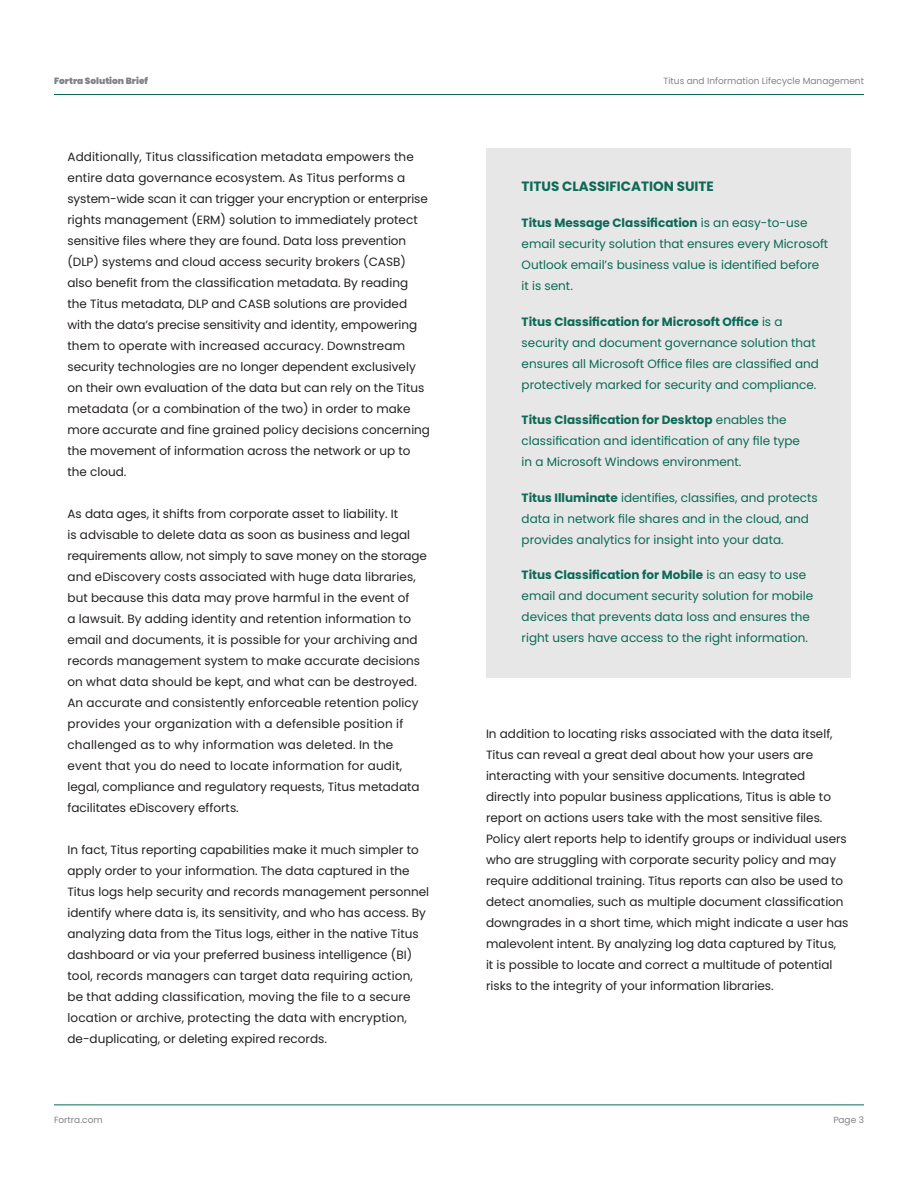
<style>
.page{position:relative;width:918px;height:1188px;background:#fff}
.page>*{position:absolute;margin:0;border:0;box-sizing:border-box;transform-origin:0 0}
.t1{font:700 13.5px "Poppins";color:#0c6a56}
.t2{font:12px/21px "Poppins";color:#231f20}
.t3{font:12px/21px "Poppins";color:#0c6a56}
.t4{font:9px "Poppins";color:#808285}
.t5{font:900 9px "Poppins";color:#808285}
.s1{font-weight:700}
</style>
<div class="page">
<hr style="left:54px;top:94px;width:810px;height:1px;background:#0c6a56">
<hr style="left:54px;top:1104px;width:810px;height:1px;background:#0c6a56">
<div style="left:486px;top:148px;width:364px;height:530px;background:#e6e7e6"></div>
<p class="t5" style="left:54px;top:76px;width:96px">Fortra Solution Brief</p>
<p class="t4" style="left:664px;top:76px;width:202px">Titus and Information Lifecycle Management</p>
<p class="t2" style="left:68px;top:146px;width:364px">Additionally, Titus classification metadata empowers the entire data governance ecosystem. As Titus performs a system-wide scan it can trigger your encryption or enterprise rights management (ERM) solution to immediately protect sensitive files where they are found. Data loss prevention (DLP) systems and cloud access security brokers (CASB) also benefit from the classification metadata. By reading the Titus metadata, DLP and CASB solutions are provided with the data’s precise sensitivity and identity, empowering them to operate with increased accuracy. Downstream security technologies are no longer dependent exclusively on their own evaluation of the data but can rely on the Titus metadata (or a combination of the two) in order to make more accurate and fine grained policy decisions concerning the movement of information across the network or up to the cloud.</p>
<p class="t2" style="left:68px;top:503px;width:361px">As data ages, it shifts from corporate asset to liability. It<br>is advisable to delete data as soon as business and legal requirements allow, not simply to save money on the storage and eDiscovery costs associated with huge data libraries, but because this data may prove harmful in the event of<br>a lawsuit. By adding identity and retention information to email and documents, it is possible for your archiving and records management system to make accurate decisions on what data should be kept, and what can be destroyed.<br>An accurate and consistently enforceable retention policy provides your organization with a defensible position if challenged as to why information was deleted. In the event that you do need to locate information for audit, legal, compliance and regulatory requests, Titus metadata facilitates eDiscovery efforts.</p>
<p class="t2" style="left:68px;top:839px;width:363px">In fact, Titus reporting capabilities make it much simpler to apply order to your information. The data captured in the Titus logs help security and records management personnel identify where data is, its sensitivity, and who has access. By analyzing data from the Titus logs, either in the native Titus dashboard or via your preferred business intelligence (BI) tool, records managers can target data requiring action, be that adding classification, moving the file to a secure location or archive, protecting the data with encryption, de-duplicating, or deleting expired records.</p>
<p class="t1" style="left:522px;top:179px;width:194px">TITUS CLASSIFICATION SUITE</p>
<p class="t3" style="left:522px;top:212px;width:308px"><span class="s1">Titus Message Classification</span> is an easy-to-use email security solution that ensures every Microsoft Outlook email’s business value is identified before it is sent.</p>
<p class="t3" style="left:522px;top:311px;width:299px"><span class="s1">Titus Classification for Microsoft Office</span> is a security and document governance solution that ensures all Microsoft Office files are classified and protectively marked for security and compliance.</p>
<p class="t3" style="left:522px;top:410px;width:280px"><span class="s1">Titus Classification for Desktop</span> enables the classification and identification of any file type in a Microsoft Windows environment.</p>
<p class="t3" style="left:522px;top:487px;width:298px"><span class="s1">Titus Illuminate</span> identifies, classifies, and protects data in network file shares and in the cloud, and provides analytics for insight into your data.</p>
<p class="t3" style="left:522px;top:565px;width:293px"><span class="s1">Titus Classification for Mobile</span> is an easy to use email and document security solution for mobile devices that prevents data loss and ensures the right users have access to the right information.</p>
<p class="t2" style="left:486px;top:724px;width:364px">In addition to locating risks associated with the data itself, Titus can reveal a great deal about how your users are interacting with your sensitive documents. Integrated directly into popular business applications, Titus is able to report on actions users take with the most sensitive files.<br>Policy alert reports help to identify groups or individual users who are struggling with corporate security policy and may require additional training. Titus reports can also be used to detect anomalies, such as multiple document classification downgrades in a short time, which might indicate a user has malevolent intent. By analyzing log data captured by Titus,<br>it is possible to locate and correct a multitude of potential risks to the integrity of your information libraries.</p>
<p class="t4" style="left:54px;top:1115px;width:50px">Fortra.com</p>
<p class="t4" style="left:833px;top:1115px;width:32px">Page 3</p>
</div>
